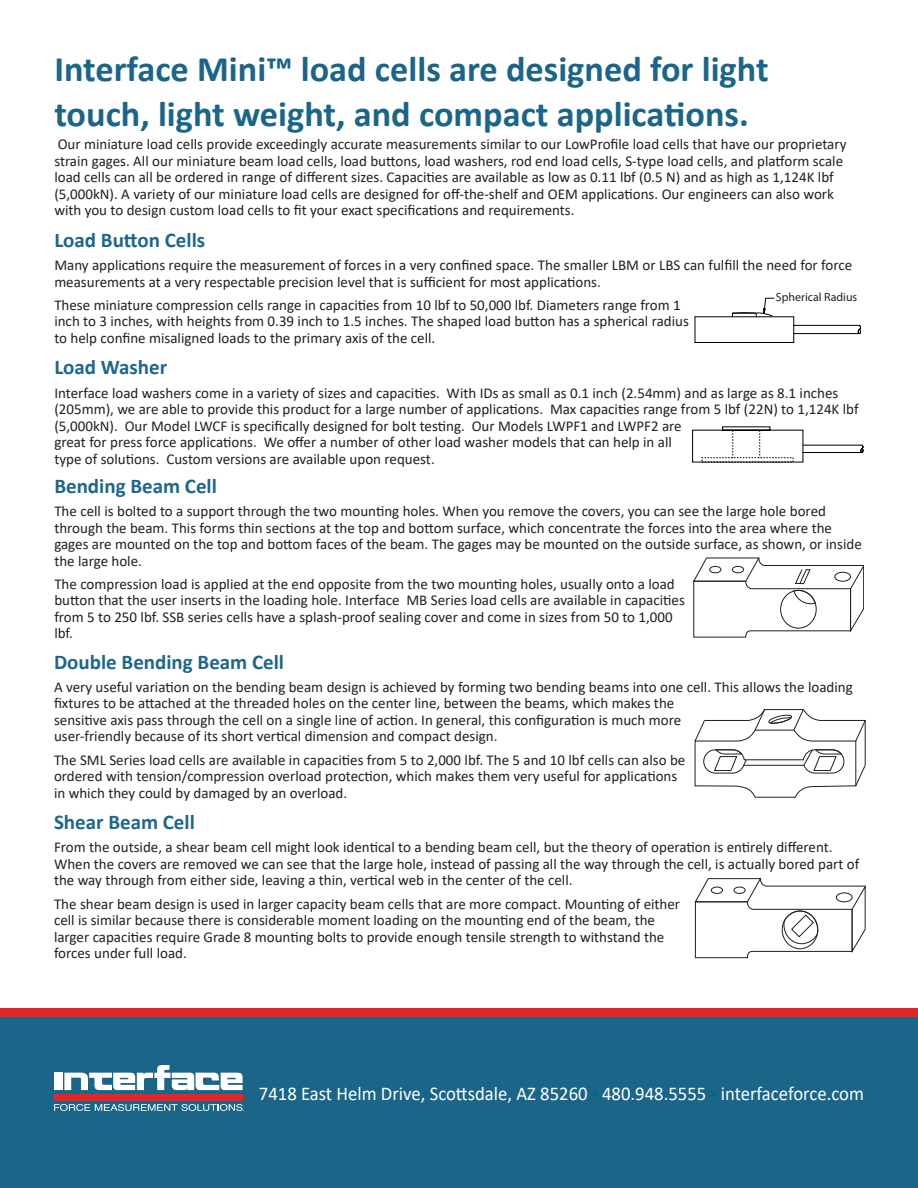
<style>
.page{position:relative;width:918px;height:1188px;background:#fff}
.page>*{position:absolute;margin:0;border:0;box-sizing:border-box;transform-origin:0 0}
.t1{font:700 36px/45px "Calibri";color:#1a6588}
.t2{font:700 21px "Calibri";color:#1d668c}
.t3{font:19.5px "Calibri";color:#fff;scale:.96 1}
.t4{font:15px/16.5px "Calibri";color:#231f20}
.t5{font:11.85px "Myriad Pro";color:#231f20}
</style>
<div class="page">
<div style="left:0;top:1017px;width:918px;height:171px;background:#1a6588"></div>
<div style="left:0;top:1008px;width:918px;height:9px;background:#e32525"></div>
<div style="left:54px;top:1094px;width:189px;height:6px;background:#e32525"></div>
<div style="left:54px;top:1073px;width:9px;height:17px;background:#fff"></div>
<svg style="left:64px;top:1065px;width:179px;height:25px"></svg>
<svg style="left:54px;top:1104px;width:190px;height:7px"></svg>
<svg style="left:695px;top:318px;width:1px;height:24px"></svg>
<svg style="left:793px;top:318px;width:1px;height:24px"></svg>
<hr style="left:695px;top:317px;width:99px;height:1px;background:#000">
<hr style="left:695px;top:342px;width:99px;height:1px;background:#000">
<hr style="left:793px;top:325px;width:66px;height:1px;background:#000">
<hr style="left:793px;top:333px;width:66px;height:1px;background:#000">
<svg style="left:858px;top:325px;width:3px;height:9px"></svg>
<svg style="left:732px;top:298px;width:42px;height:19px"></svg>
<svg style="left:695px;top:709px;width:171px;height:89px"></svg>
<svg style="left:693px;top:558px;width:171px;height:79px"></svg>
<svg style="left:692px;top:426px;width:111px;height:36px"></svg>
<hr style="left:803px;top:445px;width:59px;height:1px;background:#000">
<hr style="left:803px;top:452px;width:59px;height:1px;background:#000">
<svg style="left:861px;top:445px;width:3px;height:8px"></svg>
<svg style="left:695px;top:878px;width:171px;height:80px"></svg>
<p class="t1" style="left:54px;top:46px;width:716px">Interface Mini™ load cells are designed for light touch, light weight, and compact applications.</p>
<p class="t4" style="left:54px;top:136px;width:794px">Our miniature load cells provide exceedingly accurate measurements similar to our LowProfile load cells that have our proprietary strain gages. All our miniature beam load cells, load buttons, load washers, rod end load cells, S-type load cells, and platform scale load cells can all be ordered in range of different sizes. Capacities are available as low as 0.11 lbf (0.5 N) and as high as 1,124K lbf (5,000kN). A variety of our miniature load cells are designed for off-the-shelf and OEM applications. Our engineers can also work with you to design custom load cells to fit your exact specifications and requirements.</p>
<p class="t2" style="left:54px;top:225px;width:152px">Load Button Cells</p>
<p class="t4" style="left:54px;top:256px;width:799px">Many applications require the measurement of forces in a very confined space. The smaller LBM or LBS can fulfill the need for force measurements at a very respectable precision level that is sufficient for most applications.</p>
<p class="t4" style="left:54px;top:296px;width:636px">These miniature compression cells range in capacities from 10 lbf to 50,000 lbf. Diameters range from 1 inch to 3 inches, with heights from 0.39 inch to 1.5 inches. The shaped load button has a spherical radius to help confine misaligned loads to the primary axis of the cell.</p>
<p class="t5" style="left:776px;top:290px;width:83px">Spherical Radius</p>
<p class="t2" style="left:54px;top:352px;width:114px">Load Washer</p>
<p class="t4" style="left:54px;top:384px;width:806px">Interface load washers come in a variety of sizes and capacities. With IDs as small as 0.1 inch (2.54mm) and as large as 8.1 inches (205mm), we are able to provide this product for a large number of applications. Max capacities range from 5 lbf (22N) to 1,124K lbf (5,000kN). Our Model LWCF is specifically designed for bolt testing. Our Models LWPF1 and LWPF2 are<br>great for press force applications. We offer a number of other load washer models that can help in all<br>type of solutions. Custom versions are available upon request.</p>
<p class="t2" style="left:54px;top:471px;width:164px">Bending Beam Cell</p>
<p class="t4" style="left:54px;top:502px;width:809px">The cell is bolted to a support through the two mounting holes. When you remove the covers, you can see the large hole bored through the beam. This forms thin sections at the top and bottom surface, which concentrate the forces into the area where the gages are mounted on the top and bottom faces of the beam. The gages may be mounted on the outside surface, as shown, or inside the large hole.</p>
<p class="t4" style="left:54px;top:575px;width:632px">The compression load is applied at the end opposite from the two mounting holes, usually onto a load button that the user inserts in the loading hole. Interface MB Series load cells are available in capacities from 5 to 250 lbf. SSB series cells have a splash-proof sealing cover and come in sizes from 50 to 1,000 lbf.</p>
<p class="t2" style="left:54px;top:647px;width:232px">Double Bending Beam Cell</p>
<p class="t4" style="left:54px;top:678px;width:800px">A very useful variation on the bending beam design is achieved by forming two bending beams into one cell. This allows the loading fixtures to be attached at the threaded holes on the center line, between the beams, which makes the<br>sensitive axis pass through the cell on a single line of action. In general, this configuration is much more<br>user-friendly because of its short vertical dimension and compact design.</p>
<p class="t4" style="left:54px;top:751px;width:633px">The SML Series load cells are available in capacities from 5 to 2,000 lbf. The 5 and 10 lbf cells can also be ordered with tension/compression overload protection, which makes them very useful for applications in which they could by damaged by an overload.</p>
<p class="t2" style="left:54px;top:807px;width:142px">Shear Beam Cell</p>
<p class="t4" style="left:54px;top:839px;width:807px">From the outside, a shear beam cell might look identical to a bending beam cell, but the theory of operation is entirely different.<br>When the covers are removed we can see that the large hole, instead of passing all the way through the cell, is actually bored part of the way through from either side, leaving a thin, vertical web in the center of the cell.</p>
<p class="t4" style="left:54px;top:895px;width:628px">The shear beam design is used in larger capacity beam cells that are more compact. Mounting of either cell is similar because there is considerable moment loading on the mounting end of the beam, the larger capacities require Grade 8 mounting bolts to provide enough tensile strength to withstand the forces under full load.</p>
<h3 class="t3" style="left:259px;top:1080px;width:632px">7418 East Helm Drive, Scottsdale, AZ 85260 <sup>■</sup> 480.948.5555 <sup>■</sup> interfaceforce.com</h3>
</div>
